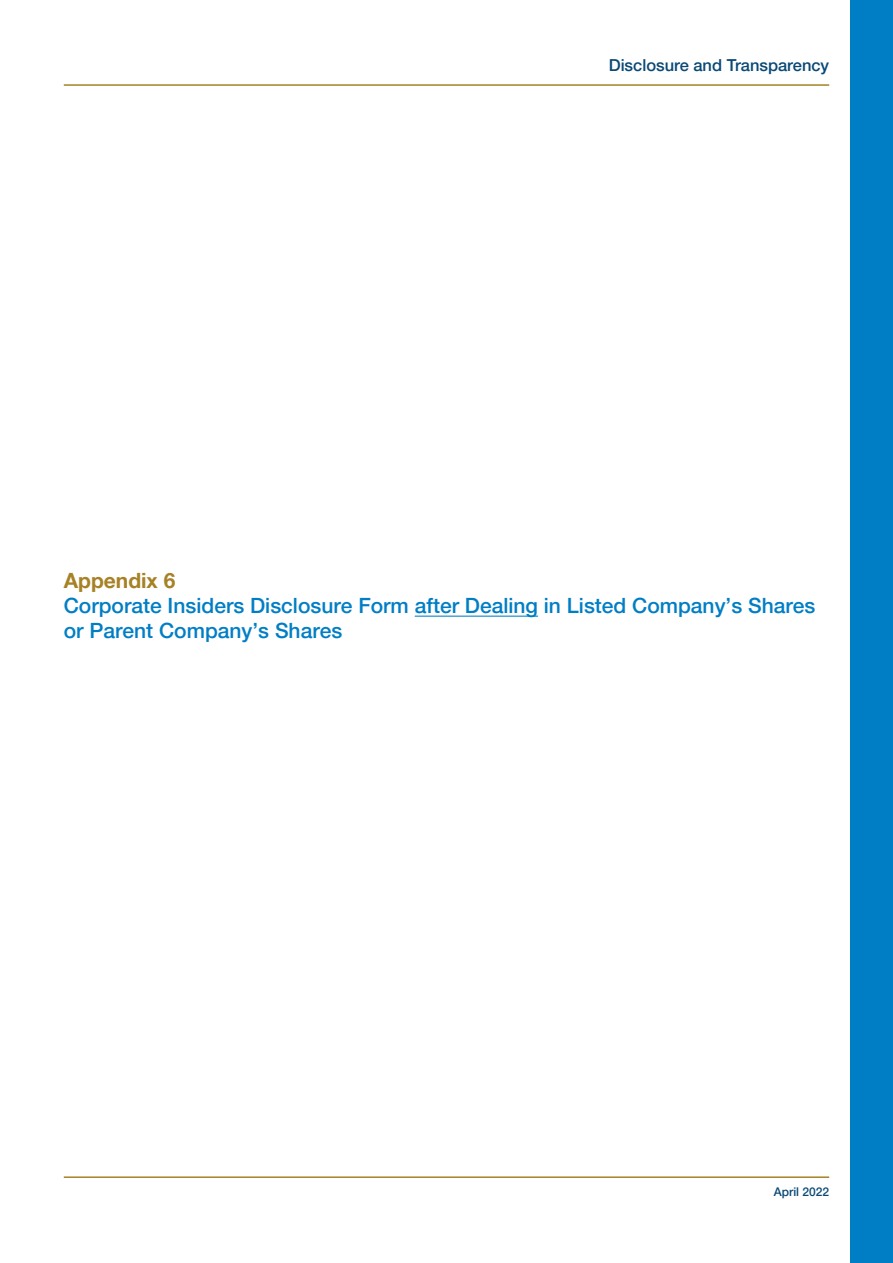
<style>
.page{position:relative;width:893px;height:1263px;background:#fff}
.page>*{position:absolute;margin:0;border:0;box-sizing:border-box;transform-origin:0 0}
.headline_blue{font:500 21px/25.2px "Helvetica Neue LT";color:#007ec5}
.headline_gold{font:700 21px "Helvetica Neue LT";color:#a78126}
.t1{font:500 16.5px "Helvetica Neue LT";color:#0a4975}
.t2{font:500 12px "Helvetica Neue LT";color:#0a4975}
</style>
<div class="page">
<hr style="left:64px;top:84px;width:765px;height:2px;background:#a78126">
<hr style="left:64px;top:1176px;width:765px;height:2px;background:#a78126">
<hr style="left:415px;top:616px;width:123px;height:1px;background:#007ec5">
<div style="left:850px;top:0;width:43px;height:1263px;background:#007ec5"></div>
<p class="t1" style="left:609px;top:56px;width:222px">Disclosure and Transparency</p>
<p class="headline_gold" style="left:64px;top:567px;width:113px">Appendix 6</p>
<p class="headline_blue" style="left:64px;top:593px;width:753px">Corporate Insiders Disclosure Form after Dealing in Listed Company’s Shares or Parent Company’s Shares</p>
<p class="t2" style="left:774px;top:1184px;width:57px">April 2022</p>
</div>
